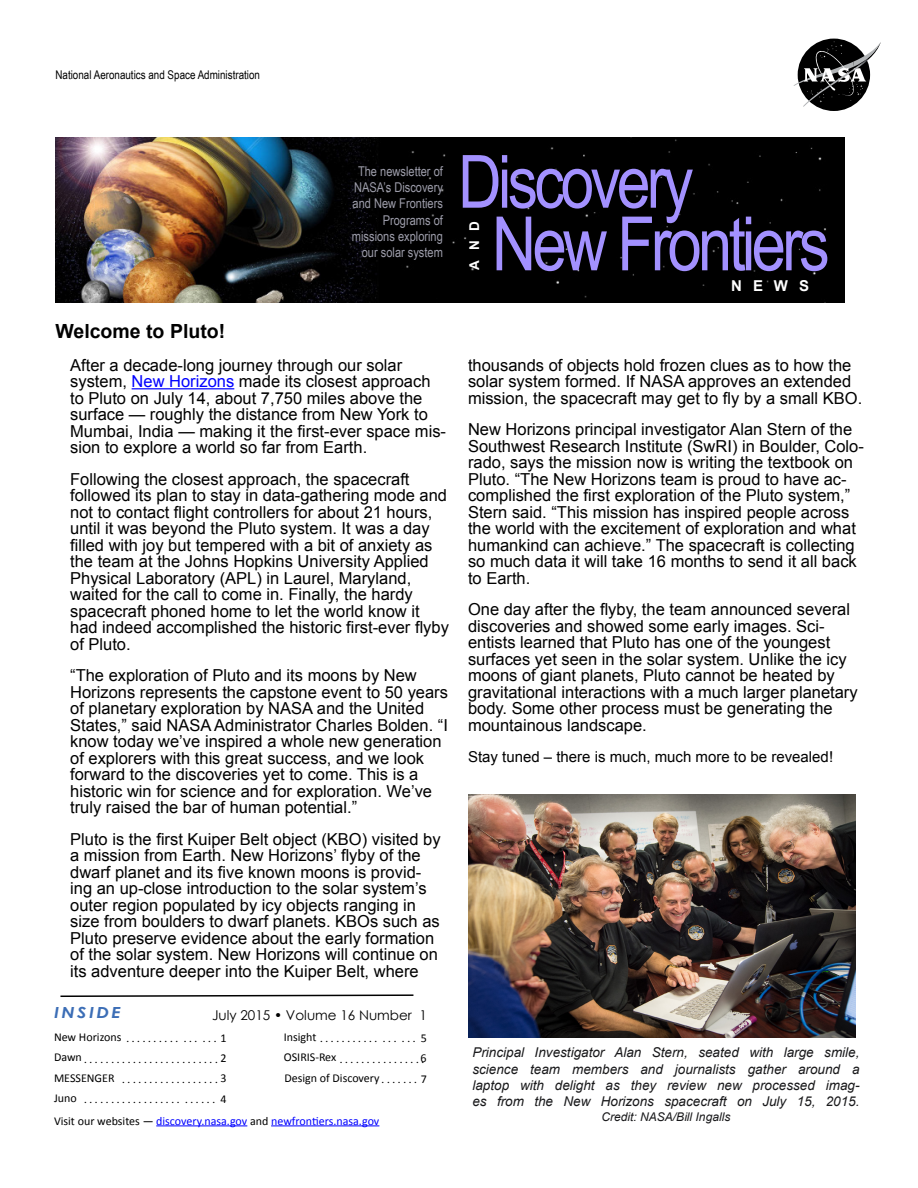
<style>
.page{position:relative;width:918px;height:1188px;background:#fff}
.page>*{position:absolute;margin:0;border:0;box-sizing:border-box;transform-origin:0 0}
.t1{font:75px "Arial Narrow";letter-spacing:-.05em;color:#a391ff}
.t2{font:73.5px "Arial Narrow";letter-spacing:-.05em;color:#a391ff}
.Default{font:700 19.5px "Arial";color:#000}
.t3{font:16.5px/16.5px "Arial";color:#000}
.t4{font:italic 700 15.3px "Century Gothic";letter-spacing:.135em;color:#3c6eb6;scale:1.18 1}
.t5{font:15px "Arial";color:#000}
.t6{font:700 15px "Arial";color:#fff}
.t7{font:italic 13.5px/16.2px "Arial";color:#19191b;text-align:justify}
.t8{font:13.5px/16.2px "Arial Narrow";color:#9d9daa;text-align:right}
.t9{font:13.5px "Century Gothic";color:#000}
.t10{font:700 13.5px "Arial";color:#fff}
.t11{font:12px "Minion Pro";color:#000}
.t12{font:12px "Calibri";color:#00f}
.t13{font:12px "Arial Narrow";color:#000}
.t14{font:12px "Calibri";color:#000}
.t15{font:italic 12px "Arial";color:#19191b}
.s1{color:#00f}
.s2{font-family:"Calibri"}
.s3{font-family:"Minion Pro"}
.s4{color:#000}
</style>
<div class="page">
<img style="left:56px;top:138px;width:789px;height:164px">
<hr style="left:156px;top:1126px;width:91px;height:1px;background:#00f">
<hr style="left:271px;top:1126px;width:108px;height:1px;background:#00f">
<svg style="left:60px;top:994px;width:354px;height:3px"></svg>
<hr style="left:132px;top:388px;width:102px;height:1px;background:#00f">
<img style="left:468px;top:795px;width:387px;height:242px">
<div style="left:798px;top:39px;width:72px;height:72px;background:#000;border-radius:50%"></div>
<svg style="left:793px;top:42px;width:88px;height:65px"></svg>
<p class="t13" style="left:56px;top:66px;width:206px">National Aeronautics and Space Administration</p>
<p class="Default" style="left:56px;top:318px;width:171px">Welcome to Pluto!</p>
<p class="t8" style="left:352px;top:163px;width:93px">The newsletter of<br>NASA’s Discovery and New Frontiers<br>Programs of missions exploring our solar system</p>
<p class="t3" style="left:70px;top:357px;width:377px">After a decade-long journey through our solar system, <span class="s1">New Horizons</span> made its closest approach to Pluto on July 14, about 7,750 miles above the surface — roughly the distance from New York to Mumbai, India — making it the first-ever space mis&shy;sion to explore a world so far from Earth.</p>
<p class="t3" style="left:70px;top:471px;width:380px">Following the closest approach, the spacecraft followed its plan to stay in data-gathering mode and not to contact flight controllers for about 21 hours, until it was beyond the Pluto system. It was a day filled with joy but tempered with a bit of anxiety as the team at the Johns Hopkins University Applied Physical Laboratory (APL) in Laurel, Maryland, waited for the call to come in. Finally, the hardy spacecraft phoned home to let the world know it had indeed accomplished the historic first-ever flyby of Pluto.</p>
<p class="t3" style="left:70px;top:667px;width:379px">“The exploration of Pluto and its moons by New Horizons represents the capstone event to 50 years of planetary exploration by NASA and the United States,” said NASA Administrator Charles Bolden. “I know today we’ve inspired a whole new generation of explorers with this great success, and we look forward to the discoveries yet to come. This is a historic win for science and for exploration. We’ve truly raised the bar of human potential.”</p>
<p class="t3" style="left:70px;top:831px;width:372px">Pluto is the first Kuiper Belt object (KBO) visited by a mission from Earth. New Horizons’ flyby of the dwarf planet and its five known moons is provid&shy;ing an up-close introduction to the solar system’s outer region populated by icy objects ranging in size from boulders to dwarf planets. KBOs such as Pluto preserve evidence about the early formation of the solar system. New Horizons will continue on its adventure deeper into the Kuiper Belt, where</p>
<p class="t2" style="left:458px;top:128px;width:237px">Discovery</p>
<p class="t1" style="left:492px;top:189px;width:339px">New Frontiers</p>
<p class="t6" style="left:731px;top:276px;width:79px">NEWS</p>
<p class="t10" style="left:465px;top:270px;width:50px;rotate:-90deg">AND</p>
<p class="t3" style="left:468px;top:357px;width:396px">thousands of objects hold frozen clues as to how the solar system formed. If NASA approves an extended mission, the spacecraft may get to fly by a small KBO.</p>
<p class="t3" style="left:468px;top:421px;width:397px">New Horizons principal investigator Alan Stern of the Southwest Research Institute (SwRI) in Boulder, Colo&shy;rado, says the mission now is writing the textbook on Pluto. “The New Horizons team is proud to have ac&shy;complished the first exploration of the Pluto system,” Stern said. “This mission has inspired people across the world with the excitement of exploration and what humankind can achieve.” The spacecraft is collecting so much data it will take 16 months to send it all back to Earth.</p>
<p class="t3" style="left:468px;top:601px;width:391px">One day after the flyby, the team announced several discoveries and showed some early images. Sci&shy;entists learned that Pluto has one of the youngest surfaces yet seen in the solar system. Unlike the icy moons of giant planets, Pluto cannot be heated by gravitational interactions with a much larger planetary body. Some other process must be generating the mountainous landscape.</p>
<p class="t5" style="left:468px;top:747px;width:367px">Stay tuned – there is much, much more to be revealed!</p>
<p class="t4" style="left:54px;top:1001px;width:58px">INSIDE</p>
<p class="t11" style="left:54px;top:1030px;width:174px"><span class="s2">New Horizons</span> . . . . . . . . . . . . . . . . <span class="s2">1</span></p>
<p class="t11" style="left:54px;top:1051px;width:174px"><span class="s2">Dawn</span> . . . . . . . . . . . . . . . . . . . . . . . . . <span class="s2">2</span></p>
<p class="t14" style="left:54px;top:1070px;width:62px">MESSENGER</p>
<p class="t11" style="left:122px;top:1071px;width:106px">. . . . . . . . . . . . . . . . . .<span class="s2">3</span></p>
<p class="t14" style="left:54px;top:1091px;width:24px">Juno</p>
<p class="t11" style="left:84px;top:1092px;width:133px">. . . . . . . . . . . . . . . . . . . . . . . .</p>
<p class="t9" style="left:212px;top:1006px;width:216px">July 2015 • Volume 16 Number 1</p>
<p class="t11" style="left:284px;top:1030px;width:145px"><span class="s2">Insight</span> . . . . . . . . . . . . . . . . . <span class="s2">5</span></p>
<p class="t11" style="left:284px;top:1051px;width:142px"><span class="s2">OSIRIS-Rex</span> . . . . . . . . . . . . . . . .</p>
<p class="t14" style="left:420px;top:1051px;width:8px">6</p>
<p class="t7" style="left:472px;top:1045px;width:389px">Principal Investigator Alan Stern, seated with large smile, science team members and journalists gather around a laptop with delight as they review new processed imag&shy;es from the New Horizons spacecraft on July 15, 2015.</p>
<p class="t15" style="left:602px;top:1109px;width:130px">Credit: NASA/Bill Ingalls</p>
<p class="t14" style="left:284px;top:1070px;width:144px">Design of Discovery <span class="s3">. . . . . . .</span> 7</p>
<p class="t14" style="left:221px;top:1091px;width:8px">4</p>
<p class="t12" style="left:54px;top:1113px;width:327px"><span class="s4">Visit our websites —</span> discovery.nasa.gov <span class="s4">and</span> newfrontiers.nasa.gov</p>
</div>
